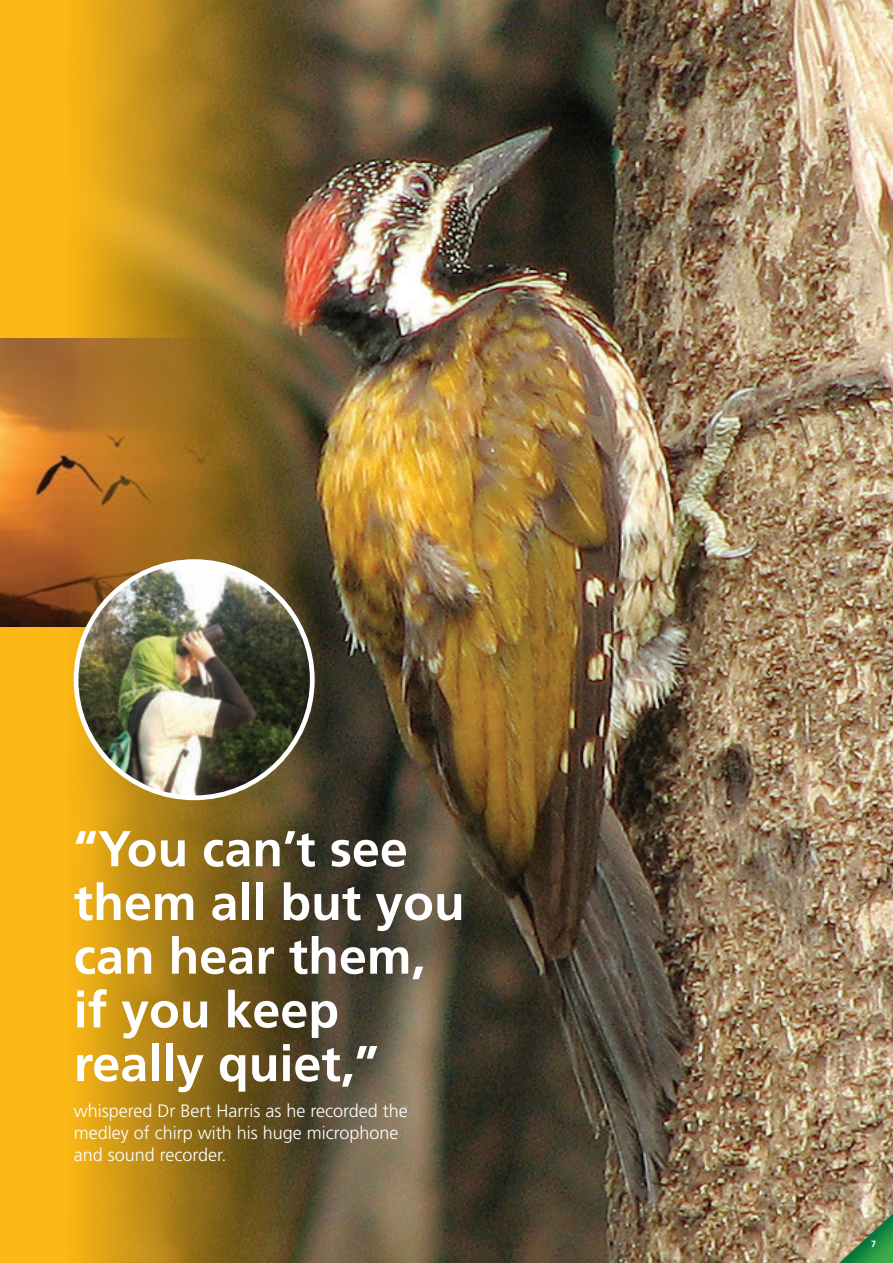
<style>
.page{position:relative;width:893px;height:1263px;background:#fff}
.page>*{position:absolute;margin:0;border:0;box-sizing:border-box;transform-origin:0 0}
.t1{font:700 50.25px/53.7px "Frutiger";color:#fff}
.t2{font:300 18px/21.6px "Frutiger";color:#fff}
.t3{font:700 9px "Frutiger";color:#fff}
</style>
<div class="page">
<div style="left:0;top:0;width:757px;height:1263px;background:#fcb814"></div>
<img style="left:67px;top:0;width:826px;height:1263px">
<svg style="left:839px;top:1214px;width:54px;height:49px;background:#6b9860"></svg>
<img style="left:0;top:338px;width:292px;height:288px">
<img style="left:76px;top:562px;width:236px;height:236px;border-radius:118px">
<div style="left:74px;top:559px;width:241px;height:241px;border:5px solid #fff;border-radius:50%"></div>
<h1 class="t1" style="left:74px;top:821px;width:392px">“You can’t see them all but you can hear them, if you keep really quiet,”</h1>
<p class="t2" style="left:74px;top:1100px;width:336px">whispered Dr Bert Harris as he recorded the medley of chirp with his huge microphone and sound recorder.</p>
<p class="t3" style="left:871px;top:1239px;width:7px">7</p>
</div>
